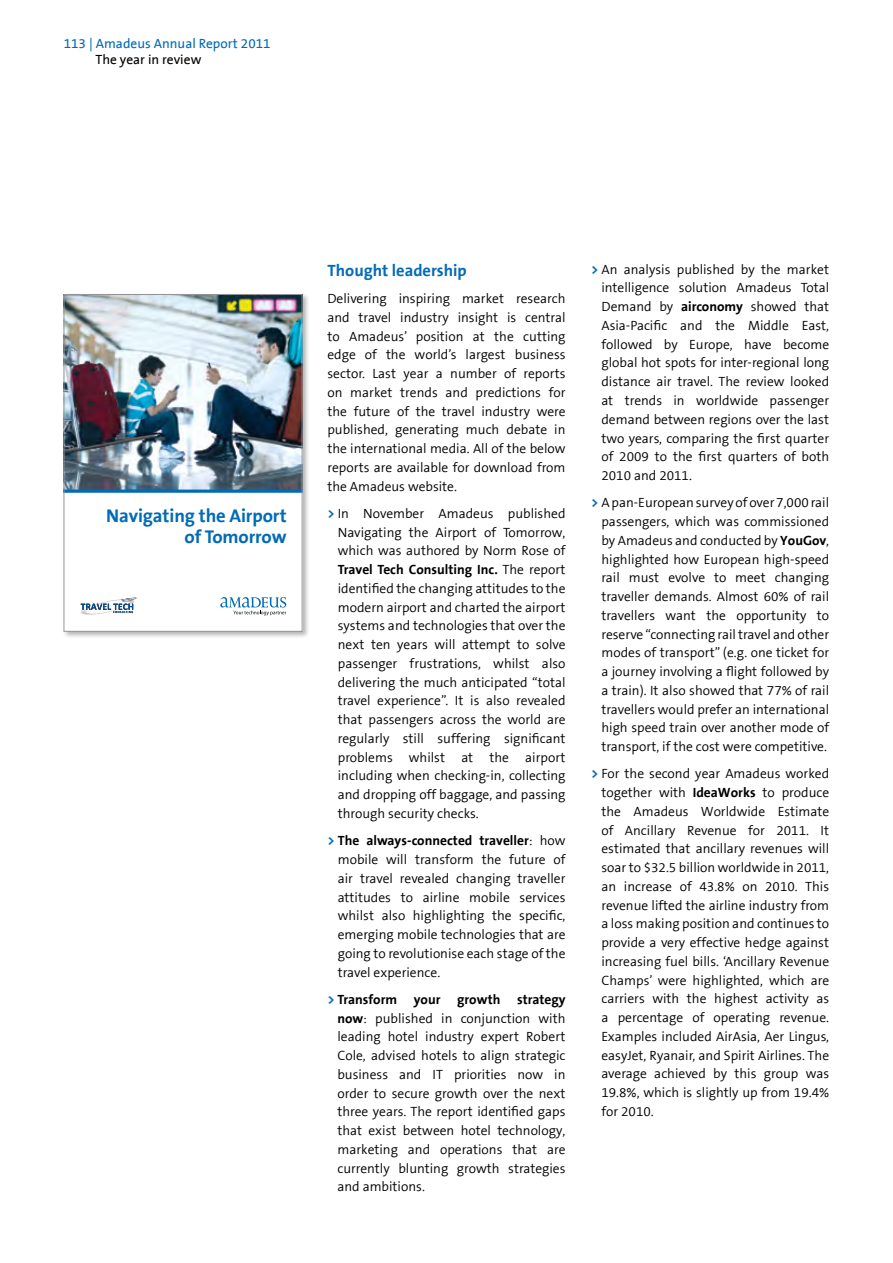
<style>
.page{position:relative;width:893px;height:1263px;background:#fff}
.page>*{position:absolute;margin:0;border:0;box-sizing:border-box;transform-origin:0 0}
.t1{font:700 18.6px/21.9px "The Sans B7";letter-spacing:-.005em;color:#006bb6;text-align:right}
.t2{font:700 16.5px "The Sans B7";color:#006bb6}
.t3{font:300 13.5px/18.8px "The Sans B4";color:#000;text-align:justify}
.t4{font:700 13.5px "The Sans B7";color:#000}
.t5{font:13.5px "The Sans B5 Plain";color:#006bb6}
.t6{font:13.5px "The Sans B5 Plain";color:#000}
.s1{font-family:"The Sans B7";font-weight:700;color:#006bb6}
.s2{font-family:"The Sans B4";font-weight:300}
.s3{color:#006bb6}
.s4{font-family:"The Sans B7";font-weight:700}
</style>
<div class="page">
<div style="left:62px;top:293px;width:248px;height:346px;background:#000;opacity:.3"></div>
<div style="left:64px;top:294px;width:238px;height:337px;background:#fff"></div>
<svg style="left:220px;top:597px;width:66px;height:18px"></svg>
<svg style="left:80px;top:597px;width:57px;height:18px"></svg>
<img style="left:66px;top:296px;width:234px;height:193px">
<svg style="left:66px;top:489px;width:234px;height:4px"></svg>
<div style="left:64px;top:294px;width:238px;height:337px;border:1px solid #939598"></div>
<p class="t5" style="left:64px;top:37px;width:208px">113 | Amadeus Annual Report 2011</p>
<p class="t6" style="left:95px;top:53px;width:107px">The year in review</p>
<h1 class="t1" style="left:106px;top:505px;width:182px">Navigating the Airport of Tomorrow</h1>
<p class="t2" style="left:327px;top:262px;width:141px">Thought leadership</p>
<p class="t3" style="left:327px;top:290px;width:240px">Delivering inspiring market research and travel industry insight is central to Amadeus’ position at the cutting edge of the world’s largest business sector. Last year a number of reports on market trends and predictions for the future of the travel industry were published, generating much debate in the international media. All of the below reports are available for download from the Amadeus website.</p>
<p class="t3" style="left:338px;top:504px;width:229px;text-indent:-10px"><span class="s1">&gt;</span> In November Amadeus published Navigating the Airport of Tomorrow, which was authored by Norm Rose of</p>
<p class="t4" style="left:338px;top:562px;width:229px">Travel Tech Consulting Inc. <span class="s2">The report</span></p>
<p class="t3" style="left:338px;top:579px;width:229px">identified the changing attitudes to the modern airport and charted the airport systems and technologies that over the next ten years will attempt to solve passenger frustrations, whilst also delivering the much anticipated “total travel experience”. It is also revealed that passengers across the world are regularly still suffering significant problems whilst at the airport including when checking-in, collecting and dropping off baggage, and passing through security checks.</p>
<p class="t4" style="left:327px;top:833px;width:240px"><span class="s3">&gt;</span> The always-connected traveller<span class="s2">: how</span></p>
<p class="t3" style="left:338px;top:850px;width:229px">mobile will transform the future of air travel revealed changing traveller attitudes to airline mobile services whilst also highlighting the specific, emerging mobile technologies that are going to revolutionise each stage of the travel experience.</p>
<p class="t4" style="left:327px;top:992px;width:240px"><span class="s3">&gt;</span> Transform your growth strategy</p>
<p class="t3" style="left:337px;top:1009px;width:230px"><span class="s4">now</span>: published in conjunction with leading hotel industry expert Robert Cole, advised hotels to align strategic business and IT priorities now in order to secure growth over the next three years. The report identified gaps that exist between hotel technology, marketing and operations that are currently blunting growth strategies and ambitions.</p>
<p class="t3" style="left:601px;top:260px;width:229px;text-indent:-10px"><span class="s1">&gt;</span> An analysis published by the market intelligence solution Amadeus Total Demand by <span class="s4">airconomy</span> showed that Asia-Pacific and the Middle East, followed by Europe, have become global hot spots for inter-regional long distance air travel. The review looked at trends in worldwide passenger demand between regions over the last two years, comparing the first quarter of 2009 to the first quarters of both 2010 and 2011.</p>
<p class="t3" style="left:601px;top:494px;width:229px;text-indent:-10px"><span class="s1">&gt;</span> A pan-European survey of over 7,000 rail passengers, which was commissioned by Amadeus and conducted by <span class="s4">YouGov</span>, highlighted how European high-speed rail must evolve to meet changing traveller demands. Almost 60% of rail travellers want the opportunity to reserve “connecting rail travel and other modes of transport” (e.g. one ticket for a journey involving a flight followed by a train). It also showed that 77% of rail travellers would prefer an international high speed train over another mode of transport, if the cost were competitive.</p>
<p class="t3" style="left:601px;top:765px;width:229px;text-indent:-10px"><span class="s1">&gt;</span> For the second year Amadeus worked together with <span class="s4">IdeaWorks</span> to produce the Amadeus Worldwide Estimate of Ancillary Revenue for 2011. It estimated that ancillary revenues will soar to $32.5 billion worldwide in 2011, an increase of 43.8% on 2010. This revenue lifted the airline industry from a loss making position and continues to provide a very effective hedge against increasing fuel bills. ‘Ancillary Revenue Champs’ were highlighted, which are carriers with the highest activity as a percentage of operating revenue.<br>Examples included AirAsia, Aer Lingus, easyJet, Ryanair, and Spirit Airlines. The average achieved by this group was 19.8%, which is slightly up from 19.4% for 2010.</p>
</div>
